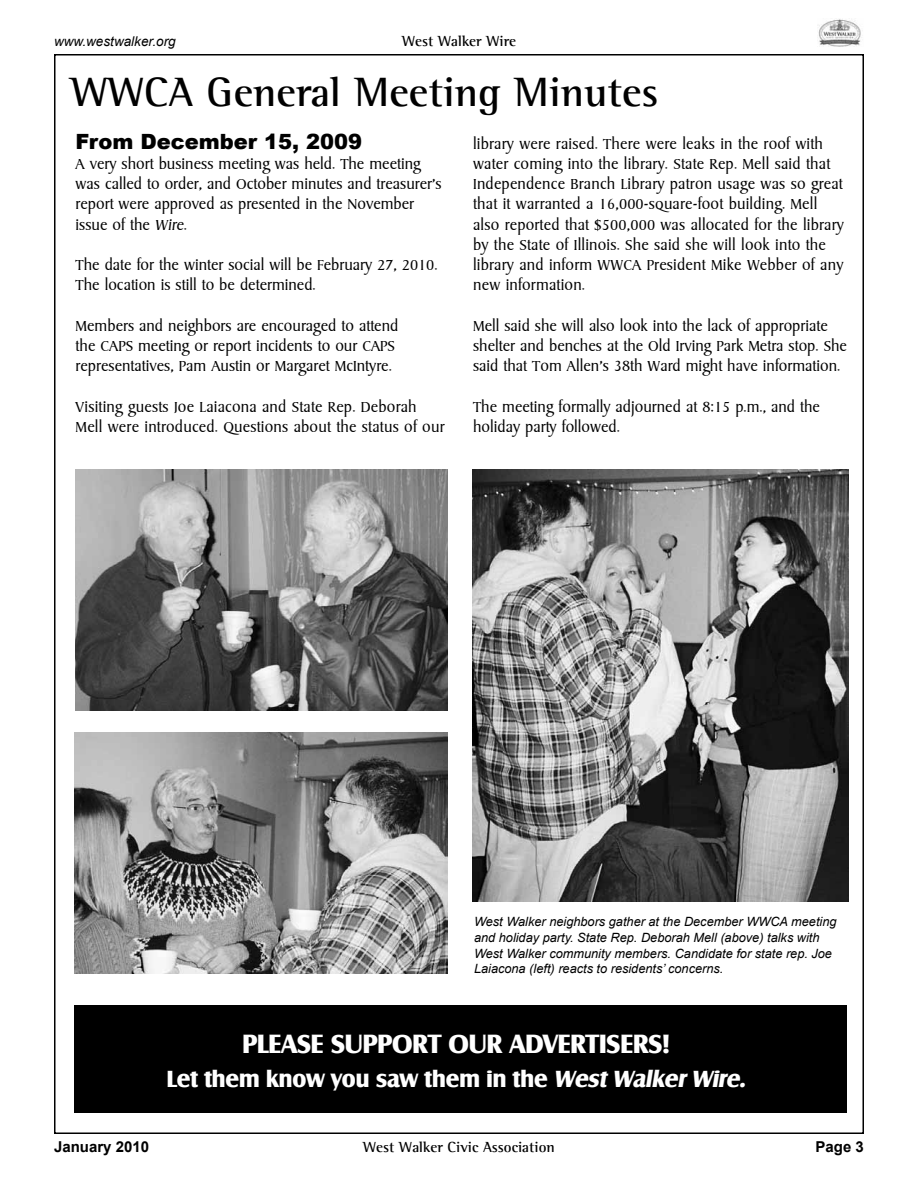
<style>
.page{position:relative;width:918px;height:1188px;background:#fff}
.page>*{position:absolute;margin:0;border:0;box-sizing:border-box;transform-origin:0 0}
.t1{font:700 42px "Agfa Rotis Semi Serif";color:#000}
.t2{font:700 25.5px "Salzburg";color:#fff}
.t3{font:700 22.5px "Salzburg";color:#fff}
.t4{font:900 21px "Arial";color:#000}
.t5{font:300 17.25px/20.2px "Sydney";color:#000}
.t6{font:700 15px "Agfa Rotis Semi Serif";color:#000}
.t7{font:700 15px "Arial";color:#000}
.t8{font:italic 13.5px "Arial";color:#000}
.t9{font:italic 12.75px/15.8px "Arial";color:#000}
.s1{font-style:italic}
</style>
<div class="page">
<img style="left:818px;top:19px;width:44px;height:27px">
<img style="left:76px;top:469px;width:372px;height:241px">
<img style="left:74px;top:733px;width:374px;height:241px">
<img style="left:473px;top:469px;width:375px;height:433px">
<div style="left:74px;top:1005px;width:773px;height:108px;background:#000"></div>
<p class="t8" style="left:54px;top:32px;width:123px">www.westwalker.org</p>
<p class="t6" style="left:402px;top:32px;width:115px">West Walker Wire</p>
<h1 class="t1" style="left:71px;top:66px;width:589px">WWCA General Meeting Minutes</h1>
<p class="t5" style="left:473px;top:134px;width:372px">library were raised. There were leaks in the roof with water coming into the library. State Rep. Mell said that Independence Branch Library patron usage was so great that it warranted a 16,000-square-foot building. Mell also reported that $500,000 was allocated for the library by the State of Illinois. She said she will look into the library and inform WWCA President Mike Webber of any new information.</p>
<p class="t5" style="left:473px;top:316px;width:375px">Mell said she will also look into the lack of appropriate shelter and benches at the Old Irving Park Metra stop. She said that Tom Allen’s 38th Ward might have information.</p>
<p class="t5" style="left:473px;top:397px;width:348px">The meeting formally adjourned at 8:15 p.m., and the holiday party followed.</p>
<p class="t4" style="left:76px;top:126px;width:288px">From December 15, 2009</p>
<p class="t5" style="left:76px;top:154px;width:368px">A very short business meeting was held. The meeting was called to order, and October minutes and treasurer’s report were approved as presented in the November issue of the Wire.</p>
<p class="t5" style="left:76px;top:255px;width:363px">The date for the winter social will be February 27, 2010.<br>The location is still to be determined.</p>
<p class="t5" style="left:76px;top:316px;width:324px">Members and neighbors are encouraged to attend the CAPS meeting or report incidents to our CAPS representatives, Pam Austin or Margaret McIntyre.</p>
<p class="t5" style="left:76px;top:397px;width:371px">Visiting guests Joe Laiacona and State Rep. Deborah<br>Mell were introduced. Questions about the status of our</p>
<p class="t9" style="left:474px;top:914px;width:364px">West Walker neighbors gather at the December WWCA meeting and holiday party. State Rep. Deborah Mell (above) talks with West Walker community members. Candidate for state rep. Joe Laiacona (left) reacts to residents’ concerns.</p>
<h2 class="t2" style="left:243px;top:1028px;width:428px">PLEASE SUPPORT OUR ADVERTISERS!</h2>
<h3 class="t3" style="left:167px;top:1065px;width:583px">LET THEM KNOW YOU SAW THEM IN THE <span class="s1">West Walker Wire</span>.</h3>
<p class="t7" style="left:54px;top:1137px;width:97px">January 2010</p>
<p class="t6" style="left:363px;top:1138px;width:193px">West Walker Civic Association</p>
<p class="t7" style="left:816px;top:1137px;width:50px">Page 3</p>
</div>
